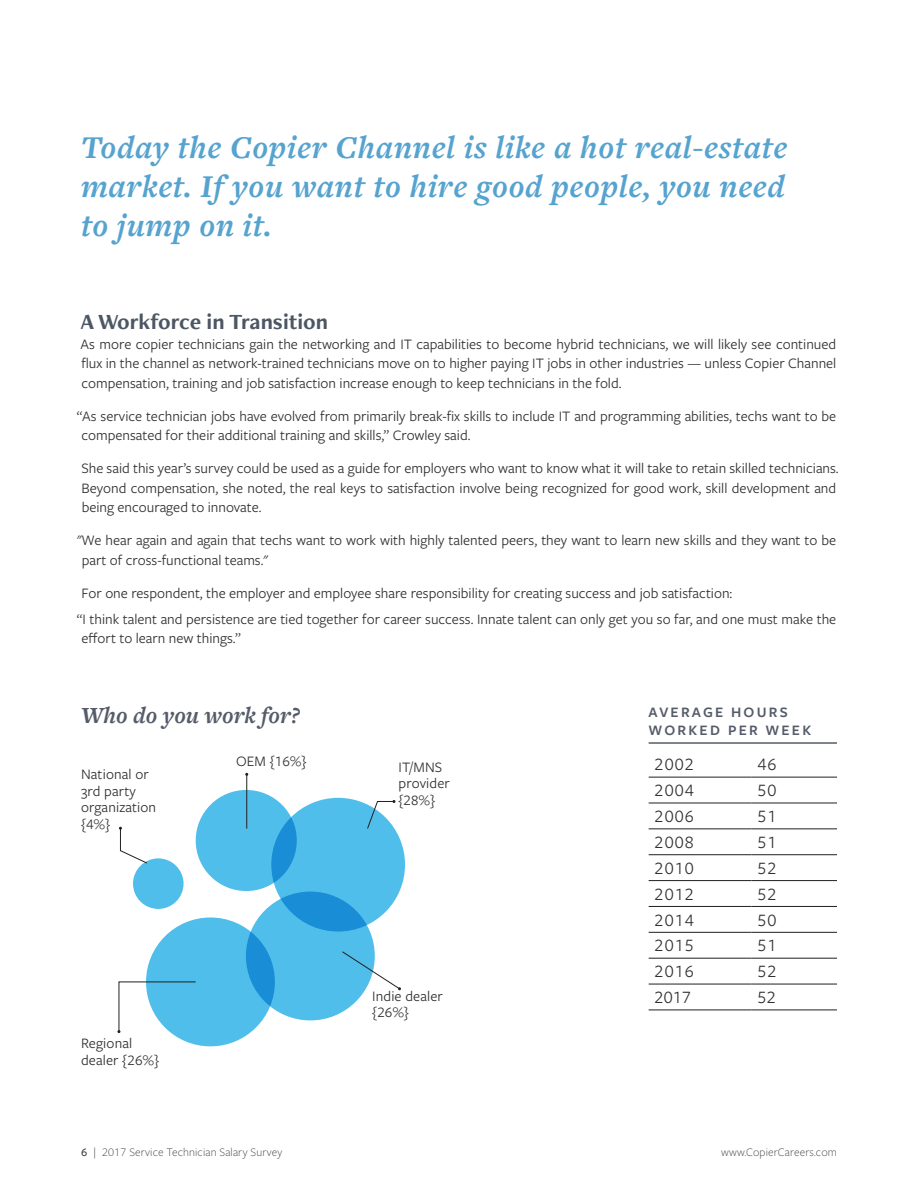
<style>
.page{position:relative;width:918px;height:1188px;background:#fff}
.page>*{position:absolute;margin:0;border:0;box-sizing:border-box;transform-origin:0 0}
.t1{font:italic 700 33px/39px "Freight Text Pro";letter-spacing:.02em;color:#56a3cf;text-align:justify}
.t2{font:italic 700 24px "Freight Text Pro";color:#555c69}
.t3{font:700 22.5px "Freight Neo Pro";color:#4d5764}
.t4{font:18px "Freight Sans Pro";letter-spacing:.06em;color:#312f30}
.t5{font:15px/16.5px "Freight Sans Pro";color:#312f30}
.t6{font:600 15px/18px "Freight Sans Pro";letter-spacing:.15em;color:#555c69}
.t7{font:300 12px "Freight Sans Pro";letter-spacing:.01em;color:#3e3e3f}
.s1{font-weight:500}
</style>
<div class="page">
<div style="left:133px;top:858px;width:51px;height:51px;background:#50beea;border-radius:25px"></div>
<div style="left:196px;top:790px;width:101px;height:101px;background:#50beea;border-radius:51px"></div>
<div style="left:271px;top:798px;width:134px;height:134px;background:#50beea;border-radius:67px"></div>
<svg style="left:246px;top:892px;width:129px;height:128px;background:#44b3e5"></svg>
<div style="left:146px;top:917px;width:129px;height:129px;background:#50beea;border-radius:64px"></div>
<hr style="left:649px;top:742px;width:188px;height:2px;background:#555c69">
<hr style="left:649px;top:777px;width:103px;height:1px;background:#231f20">
<hr style="left:752px;top:777px;width:85px;height:1px;background:#231f20">
<hr style="left:649px;top:803px;width:103px;height:1px;background:#231f20">
<hr style="left:752px;top:803px;width:85px;height:1px;background:#231f20">
<hr style="left:649px;top:828px;width:103px;height:1px;background:#231f20">
<hr style="left:752px;top:828px;width:85px;height:1px;background:#231f20">
<hr style="left:649px;top:854px;width:103px;height:1px;background:#231f20">
<hr style="left:752px;top:854px;width:85px;height:1px;background:#231f20">
<hr style="left:649px;top:880px;width:103px;height:1px;background:#231f20">
<hr style="left:752px;top:880px;width:85px;height:1px;background:#231f20">
<hr style="left:649px;top:906px;width:103px;height:1px;background:#231f20">
<hr style="left:752px;top:906px;width:85px;height:1px;background:#231f20">
<hr style="left:649px;top:932px;width:103px;height:1px;background:#231f20">
<hr style="left:752px;top:932px;width:85px;height:1px;background:#231f20">
<hr style="left:649px;top:958px;width:103px;height:1px;background:#231f20">
<hr style="left:752px;top:958px;width:85px;height:1px;background:#231f20">
<hr style="left:649px;top:984px;width:103px;height:1px;background:#231f20">
<hr style="left:752px;top:984px;width:85px;height:1px;background:#231f20">
<hr style="left:649px;top:1010px;width:103px;height:1px;background:#231f20">
<hr style="left:752px;top:1010px;width:85px;height:1px;background:#231f20">
<svg style="left:367px;top:800px;width:28px;height:29px"></svg>
<svg style="left:341px;top:951px;width:60px;height:39px"></svg>
<svg style="left:119px;top:827px;width:29px;height:37px"></svg>
<hr style="left:246px;top:774px;width:1px;height:55px;background:#231f20">
<svg style="left:117px;top:981px;width:79px;height:52px"></svg>
<h1 class="t1" style="left:81px;top:127px;width:708px">Today the Copier Channel is like a hot real-estate market. If you want to hire good people, you need to jump on it.</h1>
<h3 class="t3" style="left:81px;top:307px;width:249px">A Workforce in Transition</h3>
<p class="t5" style="left:81px;top:333px;width:757px;line-height:19.5px;text-align:justify">As more copier technicians gain the networking and IT capabilities to become hybrid technicians, we will likely see continued flux in the channel as network-trained technicians move on to higher paying IT jobs in other industries — unless Copier Channel compensation, training and job satisfaction increase enough to keep technicians in the fold.</p>
<p class="t5" style="left:82px;top:405px;width:756px;line-height:19.5px;text-indent:-5px">“As service technician jobs have evolved from primarily break-fix skills to include IT and programming abilities, techs want to be compensated for their additional training and skills,” Crowley said.</p>
<p class="t5" style="left:81px;top:458px;width:759px;line-height:19.5px">She said this year’s survey could be used as a guide for employers who want to know what it will take to retain skilled technicians.<br>Beyond compensation, she noted, the real keys to satisfaction involve being recognized for good work, skill development and being encouraged to innovate.</p>
<p class="t5" style="left:82px;top:530px;width:756px;line-height:19.5px;text-indent:-5px">"We hear again and again that techs want to work with highly talented peers, they want to learn new skills and they want to be part of cross-functional teams."</p>
<p class="t5" style="left:77px;top:579px;width:761px;line-height:26.2px;text-indent:5px">For one respondent, the employer and employee share responsibility for creating success and job satisfaction:<br>“I think talent and persistence are tied together for career success. Innate talent can only get you so far, and one must make the</p>
<p class="t5" style="left:82px;top:630px;width:161px">effort to learn new things.”</p>
<h2 class="t2" style="left:81px;top:699px;width:221px">Who do you work for?</h2>
<p class="t5" style="left:81px;top:766px;width:77px">National or<br>3rd party organization {4%}</p>
<p class="t5" style="left:399px;top:758px;width:53px">IT/MNS provider {28%}</p>
<p class="t5" style="left:236px;top:752px;width:72px">OEM {16%}</p>
<p class="t5" style="left:81px;top:1035px;width:80px">Regional dealer {26%}</p>
<p class="t5" style="left:372px;top:987px;width:72px">Indie dealer {26%}</p>
<p class="t6" style="left:649px;top:702px;width:164px">AVERAGE HOURS<br>WORKED PER WEEK</p>
<p class="t4" style="left:655px;top:753px;width:41px">2002</p>
<p class="t4" style="left:758px;top:753px;width:21px">46</p>
<p class="t4" style="left:655px;top:778px;width:41px">2004</p>
<p class="t4" style="left:758px;top:778px;width:21px">50</p>
<p class="t4" style="left:655px;top:804px;width:41px">2006</p>
<p class="t4" style="left:758px;top:804px;width:21px">51</p>
<p class="t4" style="left:655px;top:830px;width:41px">2008</p>
<p class="t4" style="left:758px;top:830px;width:21px">51</p>
<p class="t4" style="left:655px;top:856px;width:41px">2010</p>
<p class="t4" style="left:758px;top:856px;width:21px">52</p>
<p class="t4" style="left:655px;top:882px;width:41px">2012</p>
<p class="t4" style="left:758px;top:882px;width:21px">52</p>
<p class="t4" style="left:655px;top:908px;width:41px">2014</p>
<p class="t4" style="left:758px;top:908px;width:21px">50</p>
<p class="t4" style="left:655px;top:934px;width:41px">2015</p>
<p class="t4" style="left:758px;top:934px;width:21px">51</p>
<p class="t4" style="left:655px;top:959px;width:41px">2016</p>
<p class="t4" style="left:758px;top:959px;width:21px">52</p>
<p class="t4" style="left:655px;top:985px;width:38px">2017</p>
<p class="t4" style="left:758px;top:985px;width:20px">52</p>
<p class="t7" style="left:81px;top:1144px;width:203px"><span class="s1">6</span> | 2017 Service Technician Salary Survey</p>
<p class="t7" style="left:721px;top:1144px;width:117px">www.CopierCareers.com</p>
</div>
